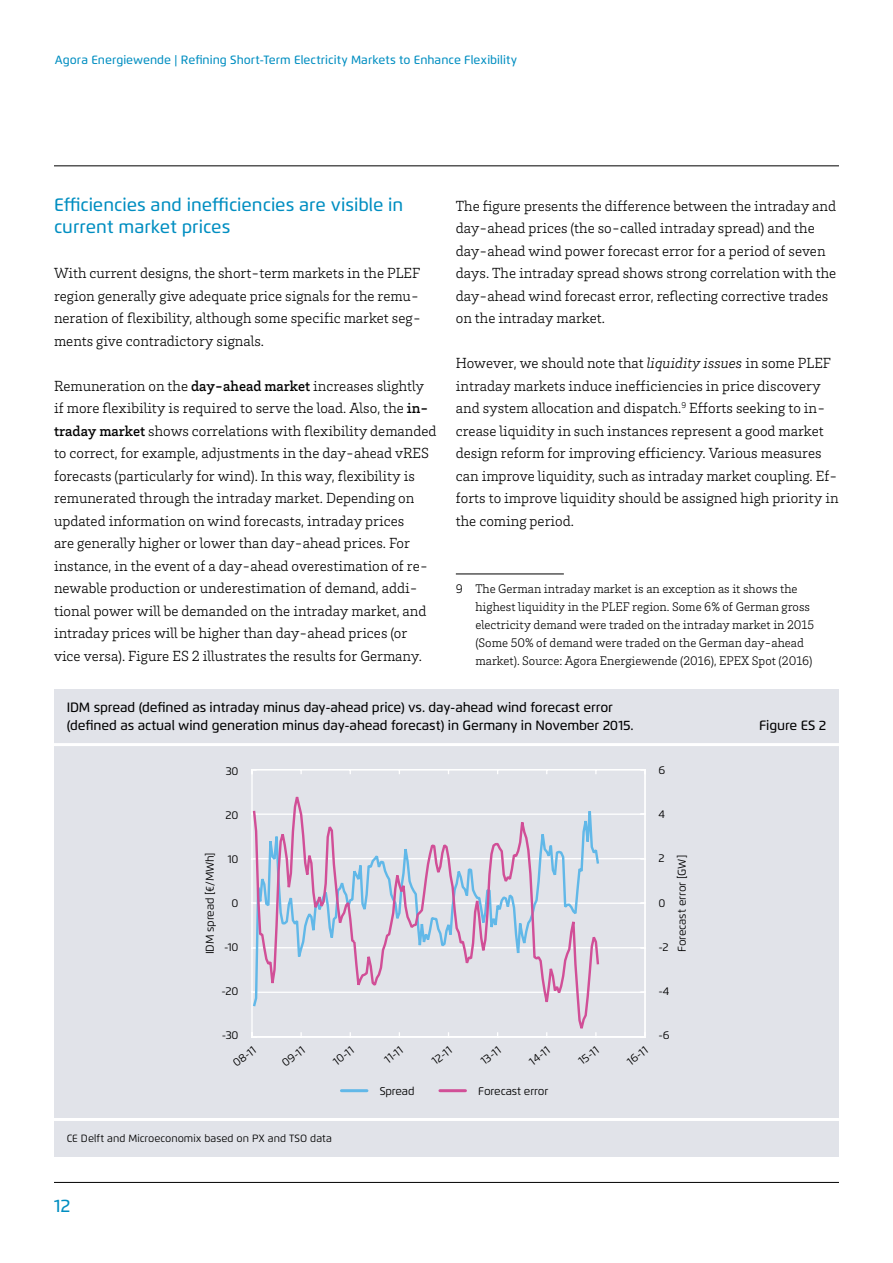
<style>
.page{position:relative;width:893px;height:1263px;background:#fff}
.page>*{position:absolute;margin:0;border:0;box-sizing:border-box;transform-origin:0 0}
.t1{font:500 18px/22.5px "Flexo";color:#008ec1}
.t2{font:300 15px/22.5px "Brix Slab";color:#000}
.t3{font:500 13.5px/18px "Flexo";letter-spacing:-.01em;color:#000}
.t4{font:300 12.75px/18px "Brix Slab";color:#000}
.t5{font:500 12px "Flexo";letter-spacing:.005em;color:#008ec1}
.t6{font:11.25px "Flexo";letter-spacing:-.015em;color:#000}
.t7{font:10.5px "Flexo";color:#000}
.s1{font-weight:500}
.s2{font-style:italic}
</style>
<div class="page">
<hr style="left:54px;top:166px;width:785px;height:1px;background:#000">
<hr style="left:54px;top:1182px;width:785px;height:1px;background:#000">
<hr style="left:456px;top:574px;width:108px;height:1px;background:#000">
<div style="left:54px;top:689px;width:785px;height:468px;background:#e1e3e9"></div>
<hr style="left:54px;top:743px;width:785px;height:3px;background:#fff">
<hr style="left:54px;top:1118px;width:785px;height:3px;background:#fff">
<hr style="left:341px;top:1089px;width:26px;height:3px;background:#61b8e8">
<hr style="left:440px;top:1089px;width:25px;height:3px;background:#d14f97">
<hr style="left:252px;top:813px;width:393px;height:2px;background:#fff">
<hr style="left:252px;top:858px;width:393px;height:1px;background:#fff">
<hr style="left:252px;top:902px;width:393px;height:2px;background:#fff">
<hr style="left:252px;top:947px;width:393px;height:1px;background:#fff">
<hr style="left:252px;top:992px;width:393px;height:1px;background:#fff">
<hr style="left:252px;top:769px;width:393px;height:1px;background:#fff">
<hr style="left:252px;top:1036px;width:393px;height:1px;background:#fff">
<hr style="left:251px;top:770px;width:2px;height:267px;background:#fff">
<hr style="left:644px;top:770px;width:2px;height:267px;background:#fff">
<svg style="left:251px;top:786px;width:350px;height:250px"></svg>
<p class="t5" style="left:55px;top:53px;width:464px">Agora Energiewende | Refining Short-Term Electricity Markets to Enhance Flexibility</p>
<p class="t1" style="left:54px;top:193px;width:351px">Efficiencies and inefficiencies are visible in current market prices</p>
<p class="t2" style="left:54px;top:261px;width:369px">With current designs, the short-term markets in the PLEF region generally give adequate price signals for the remu&shy;neration of flexibility, although some specific market seg&shy;ments give contradictory signals.</p>
<p class="t2" style="left:54px;top:374px;width:384px">Remuneration on the <span class="s1">day-ahead market</span> increases slightly if more flexibility is required to serve the load. Also, the <span class="s1">in&shy;traday market</span> shows correlations with flexibility demanded to correct, for example, adjustments in the day-ahead vRES forecasts (particularly for wind). In this way, flexibility is remunerated through the intraday market. Depending on updated information on wind forecasts, intraday prices<br>are generally higher or lower than day-ahead prices. For instance, in the event of a day-ahead overestimation of re&shy;newable production or underestimation of demand, addi&shy;tional power will be demanded on the intraday market, and intraday prices will be higher than day-ahead prices (or vice versa). Figure ES 2 illustrates the results for Germany.</p>
<p class="t2" style="left:456px;top:194px;width:382px">The figure presents the difference between the intraday and day-ahead prices (the so-called intraday spread) and the day-ahead wind power forecast error for a period of seven days. The intraday spread shows strong correlation with the day-ahead wind forecast error, reflecting corrective trades on the intraday market.</p>
<p class="t2" style="left:456px;top:351px;width:384px">However, we should note that <span class="s2">liquidity issues</span> in some PLEF intraday markets induce inefficiencies in price discovery and system allocation and dispatch.<sup>9</sup> Efforts seeking to in&shy;crease liquidity in such instances represent a good market design reform for improving efficiency. Various measures can improve liquidity, such as intraday market coupling. Ef&shy;forts to improve liquidity should be assigned high priority in the coming period.</p>
<p class="t4" style="left:475px;top:579px;width:340px;text-indent:-20px">9 The German intraday market is an exception as it shows the highest liquidity in the PLEF region. Some 6% of German gross electricity demand were traded on the intraday market in 2015 (Some 50% of demand were traded on the German day-ahead market). Source: Agora Energiewende (2016), EPEX Spot (2016)</p>
<p class="t3" style="left:67px;top:698px;width:568px">IDM spread (defined as intraday minus day-ahead price) vs. day-ahead wind forecast error (defined as actual wind generation minus day-ahead forecast) in Germany in November 2015.</p>
<p class="t3" style="left:759px;top:716px;width:69px">Figure ES 2</p>
<p class="t6" style="left:658px;top:763px;width:8px">6</p>
<p class="t6" style="left:658px;top:807px;width:8px">4</p>
<p class="t6" style="left:658px;top:851px;width:8px">2</p>
<p class="t6" style="left:658px;top:896px;width:9px">0</p>
<p class="t6" style="left:658px;top:940px;width:12px">-2</p>
<p class="t6" style="left:658px;top:984px;width:13px">-4</p>
<p class="t6" style="left:658px;top:1028px;width:13px">-6</p>
<p class="t6" style="left:226px;top:764px;width:14px">30</p>
<p class="t6" style="left:226px;top:808px;width:14px">20</p>
<p class="t6" style="left:228px;top:852px;width:12px">10</p>
<p class="t6" style="left:232px;top:896px;width:9px">0</p>
<p class="t6" style="left:224px;top:940px;width:16px">-10</p>
<p class="t6" style="left:222px;top:984px;width:19px">-20</p>
<p class="t6" style="left:222px;top:1028px;width:18px">-30</p>
<p class="t6" style="left:203px;top:954px;width:103px;rotate:-90deg">IDM spread [€/MWh]</p>
<p class="t6" style="left:675px;top:952px;width:99px;rotate:-90deg">Forecast error [GW]</p>
<p class="t6" style="left:230px;top:1059px;width:27px;rotate:-37deg">08-11</p>
<p class="t6" style="left:279px;top:1059px;width:27px;rotate:-37deg">09-11</p>
<p class="t6" style="left:330px;top:1057px;width:24px;rotate:-37deg">10-11</p>
<p class="t6" style="left:382px;top:1055px;width:21px;rotate:-37deg">11-11</p>
<p class="t6" style="left:429px;top:1056px;width:23px;rotate:-37deg">12-11</p>
<p class="t6" style="left:478px;top:1056px;width:23px;rotate:-37deg">13-11</p>
<p class="t6" style="left:526px;top:1057px;width:24px;rotate:-37deg">14-11</p>
<p class="t6" style="left:576px;top:1056px;width:24px;rotate:-37deg">15-11</p>
<p class="t6" style="left:624px;top:1057px;width:24px;rotate:-37deg">16-11</p>
<p class="t6" style="left:380px;top:1084px;width:36px">Spread</p>
<p class="t6" style="left:478px;top:1084px;width:72px">Forecast error</p>
<p class="t7" style="left:67px;top:1132px;width:267px">CE Delft and Microeconomix based on PX and TSO data</p>
<p class="t1" style="left:54px;top:1194px;width:18px">12</p>
</div>
